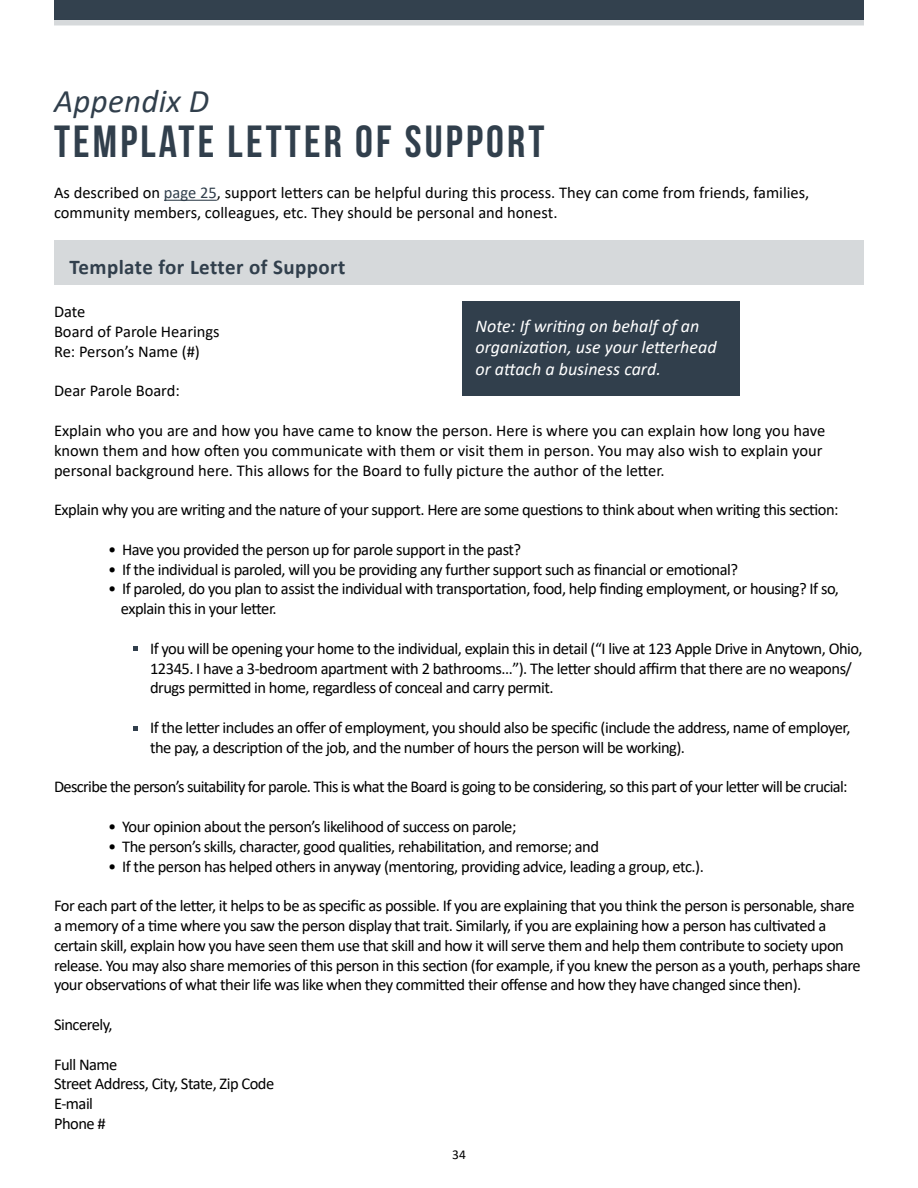
<style>
.page{position:relative;width:918px;height:1188px;background:#fff}
.page>*{position:absolute;margin:0;border:0;box-sizing:border-box;transform-origin:0 0}
.t1{font:45px "Bebas Neue";letter-spacing:.07em;color:#313f4c}
.t2{font:italic 33px "Calibri";letter-spacing:.01em;color:#313f4c}
.t3{font:700 21px "Calibri";letter-spacing:.02em;color:#313f4c}
.t4{font:italic 18px/21.6px "Calibri";color:#fff}
.t5{font:16.5px/19.8px "Calibri";letter-spacing:-.03em;color:#000}
.t6{font:16.5px/19.8px "Calibri";color:#000}
.t7{font:13.5px "Calibri";color:#000}
.s1{color:#313f4c}
</style>
<div class="page">
<hr style="left:164px;top:200px;width:53px;height:1px;background:#313f4c">
<div style="left:54px;top:240px;width:810px;height:45px;background:#d6d9db"></div>
<div style="left:54px;top:0;width:810px;height:20px;background:#313f4c"></div>
<div style="left:54px;top:20px;width:810px;height:6px;background:#d6d9db"></div>
<div style="left:462px;top:302px;width:278px;height:94px;background:#313f4c"></div>
<svg style="left:134px;top:646px;width:4px;height:5px"></svg>
<svg style="left:134px;top:726px;width:4px;height:4px"></svg>
<h2 class="t2" style="left:54px;top:78px;width:157px">Appendix D</h2>
<h1 class="t1" style="left:54px;top:117px;width:492px">TEMPLATE LETTER OF SUPPORT</h1>
<p class="t6" style="left:54px;top:183px;width:757px">As described on <span class="s1">page 25</span>, support letters can be helpful during this process. They can come from friends, families, community members, colleagues, etc. They should be personal and honest.</p>
<p class="t3" style="left:70px;top:252px;width:277px">Template for Letter of Support</p>
<p class="t6" style="left:54px;top:301px;width:167px">Date<br>Board of Parole Hearings<br>Re: Person’s Name (#)</p>
<p class="t6" style="left:54px;top:381px;width:127px">Dear Parole Board:</p>
<p class="t6" style="left:54px;top:420px;width:773px">Explain who you are and how you have came to know the person. Here is where you can explain how long you have known them and how often you communicate with them or visit them in person. You may also wish to explain your personal background here. This allows for the Board to fully picture the author of the letter.</p>
<p class="t5" style="left:54px;top:499px;width:786px">Explain why you are writing and the nature of your support. Here are some questions to think about when writing this section:</p>
<p class="t5" style="left:108px;top:539px;width:415px">• Have you provided the person up for parole support in the past?</p>
<p class="t5" style="left:108px;top:559px;width:632px">• If the individual is paroled, will you be providing any further support such as financial or emotional?</p>
<p class="t5" style="left:121px;top:579px;width:720px;text-indent:-13px">• If paroled, do you plan to assist the individual with transportation, food, help finding employment, or housing? If so, explain this in your letter.</p>
<p class="t5" style="left:150px;top:638px;width:714px">If you will be opening your home to the individual, explain this in detail (“I live at 123 Apple Drive in Anytown, Ohio,<br>12345. I have a 3-bedroom apartment with 2 bathrooms…”). The letter should affirm that there are no weapons/ drugs permitted in home, regardless of conceal and carry permit.</p>
<p class="t5" style="left:150px;top:717px;width:702px">If the letter includes an offer of employment, you should also be specific (include the address, name of employer, the pay, a description of the job, and the number of hours the person will be working).</p>
<p class="t5" style="left:54px;top:777px;width:795px">Describe the person’s suitability for parole. This is what the Board is going to be considering, so this part of your letter will be crucial:</p>
<p class="t5" style="left:108px;top:816px;width:410px">• Your opinion about the person’s likelihood of success on parole;</p>
<p class="t5" style="left:108px;top:836px;width:493px">• The person’s skills, character, good qualities, rehabilitation, and remorse; and</p>
<p class="t5" style="left:108px;top:856px;width:597px">• If the person has helped others in anyway (mentoring, providing advice, leading a group, etc.).</p>
<p class="t5" style="left:54px;top:895px;width:808px">For each part of the letter, it helps to be as specific as possible. If you are explaining that you think the person is personable, share a memory of a time where you saw the person display that trait. Similarly, if you are explaining how a person has cultivated a certain skill, explain how you have seen them use that skill and how it will serve them and help them contribute to society upon release. You may also share memories of this person in this section (for example, if you knew the person as a youth, perhaps share your observations of what their life was like when they committed their offense and how they have changed since then).</p>
<p class="t5" style="left:54px;top:1014px;width:60px">Sincerely,</p>
<p class="t5" style="left:54px;top:1054px;width:222px">Full Name<br>Street Address, City, State, Zip Code<br>E-mail<br>Phone #</p>
<p class="t4" style="left:476px;top:314px;width:243px">Note: If writing on behalf of an organization, use your letterhead or attach a business card.</p>
<p class="t7" style="left:452px;top:1145px;width:15px">34</p>
</div>
